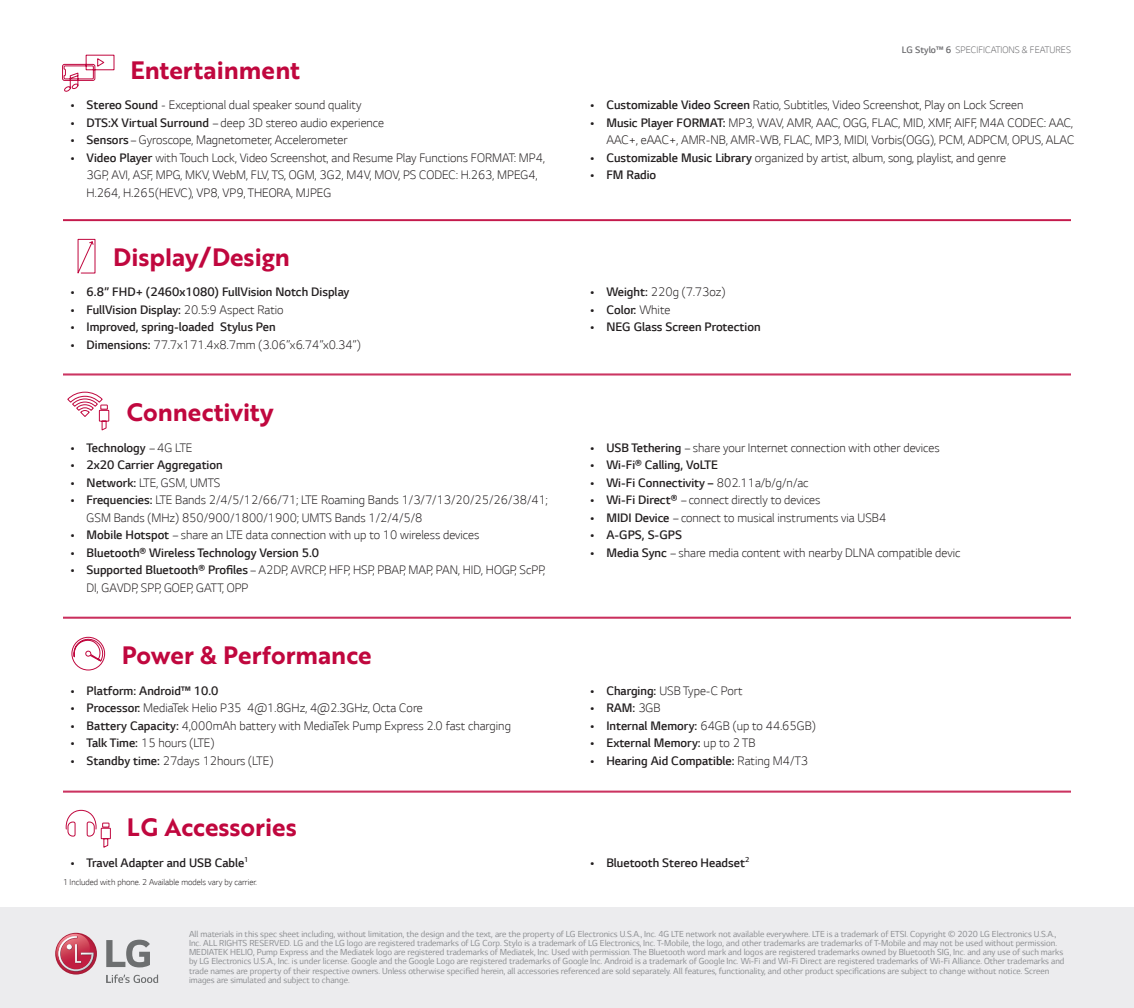
<style>
.page{position:relative;width:1134px;height:1008px;background:#fff}
.page>*{position:absolute;margin:0;border:0;box-sizing:border-box;transform-origin:0 0}
.Bigger_Titles{font:24.5px "Brother 1816 Bold";color:#c0073e}
.t1{font:300 14px/17.5px "LG Smart";color:#231f20}
.t2{font:300 14px "LG Smart";color:#231f20}
.Copy{font:300 10.67px "LG Smart";color:#69696c}
.bullet_copy{font:9.97px/9.1px "LG Smart";color:#8d8f92}
.bullet_copy-2{font:300 9.62px "LG Smart";color:#231f20}
.s1{font-style:inherit}
</style>
<div class="page">
<hr style="left:63px;top:220px;width:1008px;height:1px;background:#c0073e">
<hr style="left:63px;top:219px;width:1008px;height:1px;background:#c0073e">
<hr style="left:63px;top:375px;width:1008px;height:1px;background:#c0073e">
<hr style="left:63px;top:374px;width:1008px;height:1px;background:#c0073e">
<hr style="left:63px;top:792px;width:1008px;height:1px;background:#c0073e">
<hr style="left:63px;top:791px;width:1008px;height:1px;background:#c0073e">
<hr style="left:63px;top:618px;width:1008px;height:1px;background:#c0073e">
<hr style="left:63px;top:617px;width:1008px;height:1px;background:#c0073e">
<div style="left:0;top:907px;width:1134px;height:101px;background:#ececee"></div>
<svg style="left:62px;top:54px;width:53px;height:38px"></svg>
<svg style="left:77px;top:239px;width:19px;height:35px"></svg>
<svg style="left:67px;top:391px;width:43px;height:40px"></svg>
<svg style="left:71px;top:636px;width:35px;height:35px"></svg>
<svg style="left:65px;top:809px;width:46px;height:39px"></svg>
<svg style="left:106px;top:975px;width:52px;height:8px"></svg>
<svg style="left:106px;top:940px;width:44px;height:27px"></svg>
<svg style="left:55px;top:933px;width:42px;height:42px"></svg>
<svg style="left:55px;top:934px;width:39px;height:38px"></svg>
<p class="Bigger_Titles" style="left:130px;top:51px;width:171px">Entertainment</p>
<p class="t1" style="left:71px;top:96px;width:292px"><span class="s1">• Stereo Sound</span> - Exceptional dual speaker sound quality</p>
<p class="t1" style="left:71px;top:114px;width:315px"><span class="s1">• DTS:X Virtual Surround</span> – deep 3D stereo audio experience</p>
<p class="t1" style="left:71px;top:131px;width:278px"><span class="s1">• Sensors</span> – Gyroscope, Magnetometer, Accelerometer</p>
<p class="t1" style="left:87px;top:149px;width:460px;text-indent:-16px"><span class="s1">• Video Player</span> with Touch Lock, Video Screenshot, and Resume Play Functions FORMAT: MP4,<br>3GP, AVI, ASF, MPG, MKV, WebM, FLV, TS, OGM, 3G2, M4V, MOV, PS CODEC: H.263, MPEG4,<br>H.264, H.265(HEVC), VP8, VP9, THEORA, MJPEG</p>
<p class="Bigger_Titles" style="left:113px;top:238px;width:178px">Display/Design</p>
<p class="t2" style="left:71px;top:285px;width:280px">• 6.8” FHD+ (2460x1080) FullVision Notch Display</p>
<p class="t2" style="left:71px;top:302px;width:214px">• FullVision Display: <span class="s1">20.5:9 Aspect Ratio</span></p>
<p class="t2" style="left:71px;top:320px;width:206px">• Improved, spring-loaded Stylus Pen</p>
<p class="t1" style="left:71px;top:336px;width:291px"><span class="s1">• Dimensions:</span> 77.7x171.4x8.7mm (3.06”x6.74”x0.34”)</p>
<p class="Bigger_Titles" style="left:127px;top:394px;width:148px">Connectivity</p>
<p class="t2" style="left:71px;top:440px;width:123px">• Technology <span class="s1">– 4G LTE</span></p>
<p class="t2" style="left:71px;top:457px;width:153px">• 2x20 Carrier Aggregation</p>
<p class="t1" style="left:71px;top:474px;width:151px"><span class="s1">• Network:</span> LTE, GSM, UMTS</p>
<p class="t1" style="left:87px;top:491px;width:463px;text-indent:-16px"><span class="s1">• Frequencies:</span> LTE Bands 2/4/5/12/66/71; LTE Roaming Bands 1/3/7/13/20/25/26/38/41;<br>GSM Bands (MHz) 850/900/1800/1900; UMTS Bands 1/2/4/5/8</p>
<p class="t1" style="left:71px;top:526px;width:410px"><span class="s1">• Mobile Hotspot</span> – share an LTE data connection with up to 10 wireless devices</p>
<p class="t2" style="left:71px;top:545px;width:250px">• Bluetooth® Wireless Technology Version 5.0</p>
<p class="t1" style="left:87px;top:561px;width:460px;text-indent:-16px"><span class="s1">• Supported Bluetooth® Profiles</span> – A2DP, AVRCP, HFP, HSP, PBAP, MAP, PAN, HID, HOGP, ScPP,<br>DI, GAVDP, SPP, GOEP, GATT, OPP</p>
<p class="Bigger_Titles" style="left:122px;top:637px;width:251px">Power &amp; Performance</p>
<p class="t2" style="left:71px;top:683px;width:149px">• Platform: Android™ 10.0</p>
<p class="t1" style="left:71px;top:699px;width:354px"><span class="s1">• Processor:</span> MediaTek Helio P35 4@1.8GHz, 4@2.3GHz, Octa Core</p>
<p class="t1" style="left:71px;top:717px;width:442px"><span class="s1">• Battery Capacity:</span> 4,000mAh battery with MediaTek Pump Express 2.0 fast charging</p>
<p class="t1" style="left:71px;top:734px;width:145px"><span class="s1">• Talk Time:</span> 15 hours (LTE)</p>
<p class="t1" style="left:71px;top:752px;width:204px"><span class="s1">• Standby time:</span> 27days 12hours (LTE)</p>
<p class="Bigger_Titles" style="left:127px;top:809px;width:171px">LG Accessories</p>
<p class="t2" style="left:71px;top:855px;width:179px">• Travel Adapter and USB Cable<sup>1</sup></p>
<p class="bullet_copy-2" style="left:63px;top:877px;width:195px">1 Included with phone. 2 Available models vary by carrier.</p>
<p class="Copy" style="left:902px;top:44px;width:171px"><span class="s1">LG Stylo™ 6</span> SPECIFICATIONS &amp; FEATURES</p>
<p class="t1" style="left:591px;top:96px;width:434px"><span class="s1">• Customizable Video Screen</span> Ratio, Subtitles, Video Screenshot, Play on Lock Screen</p>
<p class="t1" style="left:591px;top:114px;width:485px;text-align:right"><span class="s1">• Music Player FORMAT:</span> MP3, WAV, AMR, AAC, OGG, FLAC, MID, XMF, AIFF, M4A CODEC: AAC,<br>AAC+, eAAC+, AMR-NB, AMR-WB, FLAC, MP3, MIDI, Vorbis(OGG), PCM, ADPCM, OPUS, ALAC</p>
<p class="t1" style="left:591px;top:149px;width:417px"><span class="s1">• Customizable Music Library</span> organized by artist, album, song, playlist, and genre</p>
<p class="t2" style="left:591px;top:168px;width:67px">• FM Radio</p>
<p class="t1" style="left:591px;top:283px;width:136px"><span class="s1">• Weight:</span> 220g (7.73oz)</p>
<p class="t2" style="left:591px;top:302px;width:81px">• Color: <span class="s1">White</span></p>
<p class="t2" style="left:591px;top:320px;width:171px">• NEG Glass Screen Protection</p>
<p class="t1" style="left:591px;top:439px;width:351px"><span class="s1">• USB Tethering</span> – share your Internet connection with other devices</p>
<p class="t2" style="left:591px;top:457px;width:129px">• Wi-Fi® Calling, VoLTE</p>
<p class="t2" style="left:591px;top:475px;width:219px">• Wi-Fi Connectivity – <span class="s1">802.11a/b/g/n/ac</span></p>
<p class="t1" style="left:591px;top:491px;width:231px"><span class="s1">• Wi-Fi Direct®</span> – connect directly to devices</p>
<p class="t1" style="left:591px;top:509px;width:297px"><span class="s1">• MIDI Device</span> – connect to musical instruments via USB4</p>
<p class="t2" style="left:591px;top:527px;width:93px">• A-GPS, S-GPS</p>
<p class="t1" style="left:591px;top:544px;width:371px"><span class="s1">• Media Sync</span> – share media content with nearby DLNA compatible devic</p>
<p class="t1" style="left:591px;top:682px;width:153px"><span class="s1">• Charging:</span> USB Type-C Port</p>
<p class="t2" style="left:591px;top:700px;width:72px">• RAM: <span class="s1">3GB</span></p>
<p class="t1" style="left:591px;top:717px;width:227px"><span class="s1">• Internal Memory:</span> 64GB (up to 44.65GB)</p>
<p class="t2" style="left:591px;top:735px;width:166px">• External Memory: <span class="s1">up to 2 TB</span></p>
<p class="t2" style="left:591px;top:753px;width:219px">• Hearing Aid Compatible: <span class="s1">Rating M4/T3</span></p>
<p class="t2" style="left:591px;top:855px;width:160px">• Bluetooth Stereo Headset<sup>2</sup></p>
<p class="bullet_copy" style="left:189px;top:930px;width:877px">All materials in this spec sheet including, without limitation, the design and the text, are the property of LG Electronics U.S.A., Inc. 4G LTE network not available everywhere. LTE is a trademark of ETSI. Copyright © 2020 LG Electronics U.S.A., Inc. ALL RIGHTS RESERVED. LG and the LG logo are registered trademarks of LG Corp. Stylo is a trademark of LG Electronics, Inc. T-Mobile, the logo, and other trademarks are trademarks of T-Mobile and may not be used without permission.<br>MEDIATEK HELIO, Pump Express and the Mediatek logo are registered trademarks of Mediatek, Inc. Used with permission. The Bluetooth word mark and logos are registered trademarks owned by Bluetooth SIG, Inc. and any use of such marks by LG Electronics U.S.A., Inc. is under license. Google and the Google Logo are registered trademarks of Google Inc. Android is a trademark of Google Inc. Wi-Fi and Wi-Fi Direct are registered trademarks of Wi-Fi Alliance. Other trademarks and trade names are property of their respective owners. Unless otherwise specified herein, all accessories referenced are sold separately. All features, functionality, and other product specifications are subject to change without notice. Screen images are simulated and subject to change.</p>
</div>
